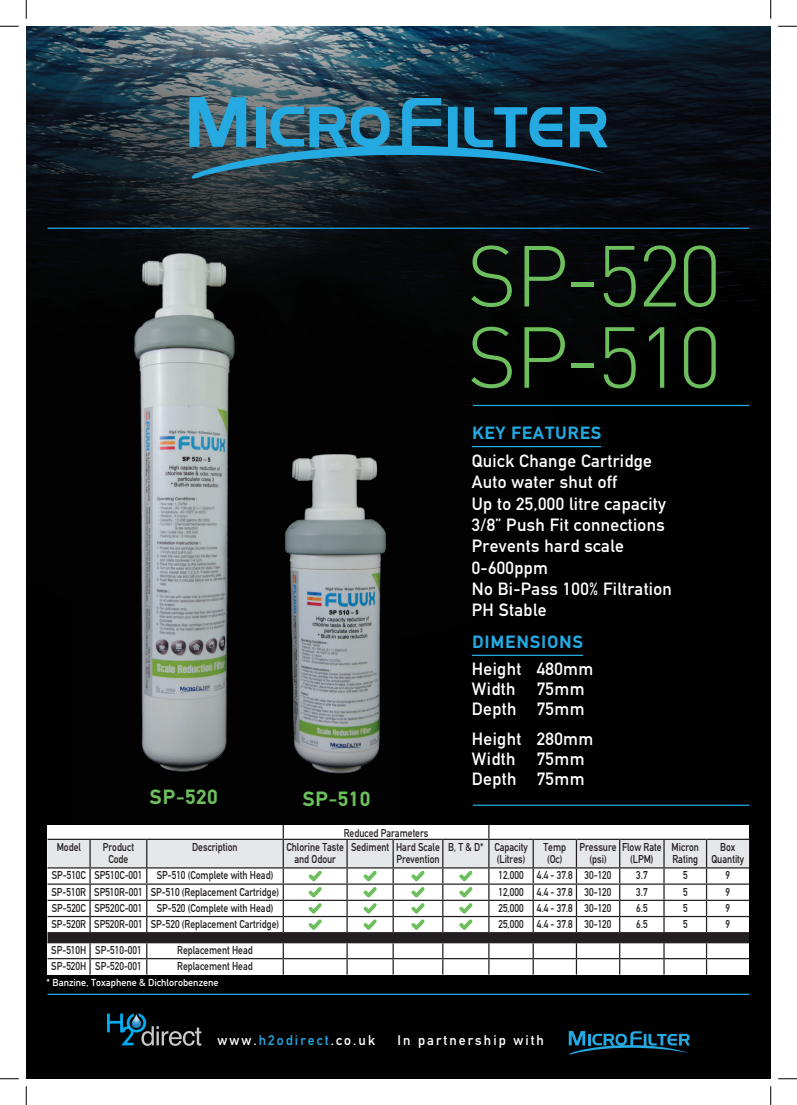
<style>
.page{position:relative;width:797px;height:1105px;background:#fff}
.page>*{position:absolute;margin:0;border:0;box-sizing:border-box;transform-origin:0 0}
.t1{font:300 85px "DIN";letter-spacing:-.04em;color:#6dbf5d}
.t2{font:900 20.25px "Dina";color:#6dbf5d}
.t3{font:17.5px "Dina";letter-spacing:.02em;color:#fff}
.Title_Underline{font:900 17.5px "Dina";letter-spacing:.02em;color:#24aae1}
.t4{font:13.75px "Dina";letter-spacing:.15em;color:#fff}
.Table{font:11.25px/11.9px "Dina";color:#231f20;text-align:center;scale:.85 1}
.t5{font:10px "Dina";color:#fff}
.s1{color:#24aae1}
</style>
<div class="page">
<img style="left:26px;top:26px;width:744px;height:1053px">
<svg style="left:189px;top:97px;width:418px;height:82px;background:#215770"></svg>
<hr style="left:48px;top:228px;width:701px;height:1px;background:#24aae1">
<hr style="left:473px;top:405px;width:276px;height:1px;background:#24aae1">
<hr style="left:48px;top:994px;width:701px;height:1px;background:#24aae1">
<hr style="left:473px;top:805px;width:276px;height:1px;background:#24aae1">
<hr style="left:472px;top:446px;width:129px;height:1px;background:#24aae1">
<hr style="left:472px;top:655px;width:111px;height:1px;background:#24aae1">
<svg style="left:107px;top:1013px;width:94px;height:33px;background:#1b2f38"></svg>
<img style="left:132px;top:1012px;width:9px;height:16px">
<svg style="left:568px;top:1031px;width:122px;height:24px;background:#0c3a4d"></svg>
<svg style="left:48px;top:825px;width:701px;height:149px"></svg>
<img style="left:107px;top:246px;width:291px;height:537px">
<svg style="left:0;top:25px;width:19px;height:2px"></svg>
<svg style="left:778px;top:25px;width:19px;height:2px"></svg>
<svg style="left:0;top:1078px;width:19px;height:1px"></svg>
<svg style="left:778px;top:1078px;width:19px;height:1px"></svg>
<svg style="left:25px;top:0;width:2px;height:19px"></svg>
<svg style="left:25px;top:1086px;width:2px;height:19px"></svg>
<svg style="left:770px;top:0;width:1px;height:19px"></svg>
<svg style="left:770px;top:1086px;width:1px;height:19px"></svg>
<p class="t2" style="left:149px;top:785px;width:70px">SP-520</p>
<p class="t2" style="left:302px;top:787px;width:70px">SP-510</p>
<p class="Table" style="left:344px;top:826px;width:101px">Reduced Parameters</p>
<p class="t1" style="left:467px;top:224px;width:256px">SP-520</p>
<p class="t1" style="left:467px;top:305px;width:256px">SP-510</p>
<p class="Title_Underline" style="left:472px;top:422px;width:131px">KEY FEATURES</p>
<p class="t3" style="left:472px;top:451px;width:182px">Quick Change Cartridge</p>
<p class="t3" style="left:472px;top:472px;width:146px">Auto water shut off</p>
<p class="t3" style="left:472px;top:493px;width:195px">Up to 25,000 litre capacity</p>
<p class="t3" style="left:472px;top:515px;width:194px">3/8” Push Fit connections</p>
<p class="t3" style="left:472px;top:536px;width:154px">Prevents hard scale</p>
<p class="t3" style="left:472px;top:557px;width:78px">0-600ppm</p>
<p class="t3" style="left:472px;top:578px;width:202px">No Bi-Pass 100% Filtration</p>
<p class="t3" style="left:472px;top:600px;width:76px">PH Stable</p>
<p class="Title_Underline" style="left:472px;top:631px;width:113px">DIMENSIONS</p>
<p class="t3" style="left:472px;top:658px;width:123px">Height 480mm</p>
<p class="t3" style="left:472px;top:678px;width:114px">Width 75mm</p>
<p class="t3" style="left:472px;top:698px;width:114px">Depth 75mm</p>
<p class="t3" style="left:472px;top:729px;width:123px">Height 280mm</p>
<p class="t3" style="left:472px;top:749px;width:114px">Width 75mm</p>
<p class="t3" style="left:472px;top:769px;width:114px">Depth 75mm</p>
<p class="Table" style="left:57px;top:841px;width:30px">Model</p>
<p class="Table" style="left:103px;top:841px;width:38px">Product<br>Code</p>
<p class="Table" style="left:192px;top:841px;width:55px">Description</p>
<p class="Table" style="left:286px;top:841px;width:69px">Chlorine Taste and Odour</p>
<p class="Table" style="left:351px;top:841px;width:47px">Sediment</p>
<p class="Table" style="left:396px;top:841px;width:53px;text-align:left">Hard Scale<br>Prevention</p>
<p class="Table" style="left:448px;top:841px;width:43px">B, T &amp; D*</p>
<p class="Table" style="left:494px;top:841px;width:41px;text-align:left">Capacity (Litres)</p>
<p class="Table" style="left:543px;top:841px;width:28px">Temp (Oc)</p>
<p class="Table" style="left:579px;top:841px;width:45px">Pressure (psi)</p>
<p class="Table" style="left:622px;top:841px;width:48px">Flow Rate (LPM)</p>
<p class="Table" style="left:671px;top:841px;width:34px;text-align:left">Micron<br>Rating</p>
<p class="Table" style="left:711px;top:841px;width:40px">Box<br>Quantity</p>
<p class="Table" style="left:52px;top:869px;width:42px">SP-510C</p>
<p class="Table" style="left:94px;top:869px;width:58px">SP510C-001</p>
<p class="Table" style="left:157px;top:869px;width:139px">SP-510 (Complete with Head)</p>
<p class="Table" style="left:498px;top:869px;width:31px">12,000</p>
<p class="Table" style="left:537px;top:869px;width:44px">4.4 - 37.8</p>
<p class="Table" style="left:584px;top:869px;width:33px">30-120</p>
<p class="Table" style="left:636px;top:869px;width:15px">3.7</p>
<p class="Table" style="left:683px;top:869px;width:7px">5</p>
<p class="Table" style="left:725px;top:869px;width:7px">9</p>
<p class="Table" style="left:51px;top:886px;width:42px">SP-510R</p>
<p class="Table" style="left:94px;top:886px;width:58px">SP510R-001</p>
<p class="Table" style="left:151px;top:886px;width:153px">SP-510 (Replacement Cartridge)</p>
<p class="Table" style="left:498px;top:886px;width:31px">12,000</p>
<p class="Table" style="left:537px;top:886px;width:44px">4.4 - 37.8</p>
<p class="Table" style="left:584px;top:886px;width:33px">30-120</p>
<p class="Table" style="left:636px;top:886px;width:15px">3.7</p>
<p class="Table" style="left:683px;top:886px;width:7px">5</p>
<p class="Table" style="left:725px;top:886px;width:7px">9</p>
<p class="Table" style="left:52px;top:902px;width:42px">SP-520C</p>
<p class="Table" style="left:94px;top:902px;width:58px">SP520C-001</p>
<p class="Table" style="left:157px;top:902px;width:139px">SP-520 (Complete with Head)</p>
<p class="Table" style="left:498px;top:902px;width:31px">25,000</p>
<p class="Table" style="left:537px;top:902px;width:44px">4.4 - 37.8</p>
<p class="Table" style="left:584px;top:902px;width:33px">30-120</p>
<p class="Table" style="left:636px;top:902px;width:15px">6.5</p>
<p class="Table" style="left:683px;top:902px;width:7px">5</p>
<p class="Table" style="left:725px;top:902px;width:7px">9</p>
<p class="Table" style="left:51px;top:918px;width:42px">SP-520R</p>
<p class="Table" style="left:94px;top:918px;width:58px">SP520R-001</p>
<p class="Table" style="left:151px;top:918px;width:153px">SP-520 (Replacement Cartridge)</p>
<p class="Table" style="left:498px;top:918px;width:31px">25,000</p>
<p class="Table" style="left:537px;top:918px;width:44px">4.4 - 37.8</p>
<p class="Table" style="left:584px;top:918px;width:33px">30-120</p>
<p class="Table" style="left:636px;top:918px;width:15px">6.5</p>
<p class="Table" style="left:683px;top:918px;width:7px">5</p>
<p class="Table" style="left:725px;top:918px;width:7px">9</p>
<p class="Table" style="left:51px;top:944px;width:43px">SP-510H</p>
<p class="Table" style="left:95px;top:944px;width:56px">SP-510-001</p>
<p class="Table" style="left:177px;top:944px;width:90px">Replacement Head</p>
<p class="Table" style="left:51px;top:960px;width:43px">SP-520H</p>
<p class="Table" style="left:95px;top:960px;width:56px">SP-520-001</p>
<p class="Table" style="left:177px;top:960px;width:90px">Replacement Head</p>
<p class="t5" style="left:47px;top:977px;width:173px">* Banzine, Toxaphene &amp; Dichlorobenzene</p>
<p class="t4" style="left:217px;top:1032px;width:159px">www.<span class="s1">h2odirect</span>.co.uk</p>
<p class="t4" style="left:397px;top:1032px;width:148px">In partnership with</p>
</div>
